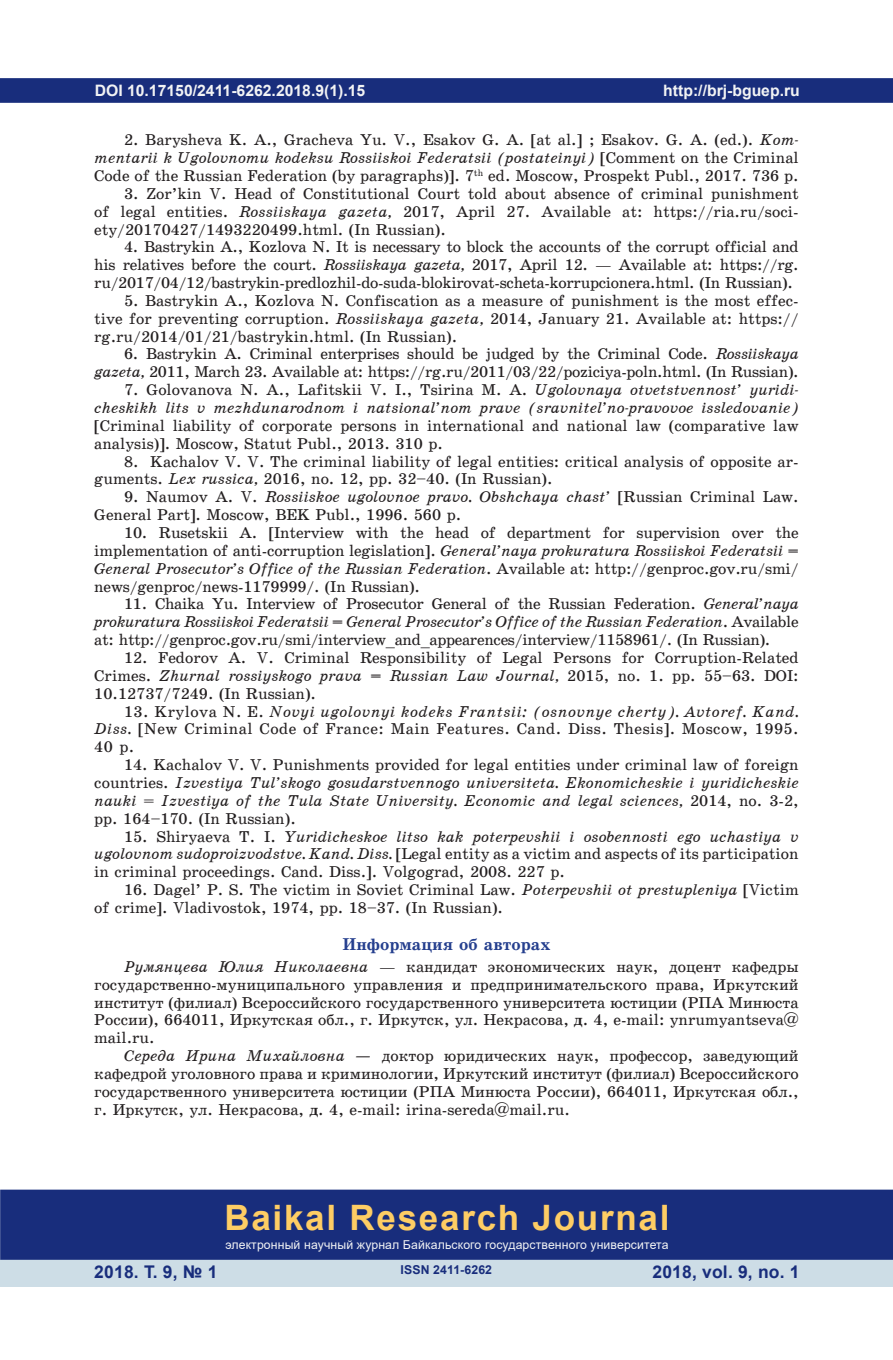
<style>
.page{position:relative;width:893px;height:1360px;background:#fff}
.page>*{position:absolute;margin:0;border:0;box-sizing:border-box;transform-origin:0 0}
.t1{font:700 35px "Arial";letter-spacing:.05em;color:#fecd64}
.t2{font:700 17.5px "Arial";letter-spacing:.01em;color:#182d7c}
.t3{font:17.15px "School Book C Bold";color:#253f8e}
.t4{font:15.75px/17.8px "School Book C";color:#231f20;text-align:justify}
.t5{font:15.75px/17.8px "School Book C Italic";color:#231f20}
.t6{font:15.75px/17.8px "School Book C";letter-spacing:-.02em;color:#231f20;text-align:right}
.t7{font:15.75px "School Book C Italic";letter-spacing:-.02em;color:#231f20}
.t8{font:15.75px/17.8px "School Book C";letter-spacing:.03em;color:#231f20}
.t9{font:15.75px "School Book C Italic";letter-spacing:.03em;color:#231f20}
.t10{font:700 15.75px "Arial";color:#f2f3f4}
.t11{font:12.25px "Arial";letter-spacing:.01em;color:#f2f3f4}
.t12{font:700 12.25px "Arial";letter-spacing:.01em;color:#182d7c}
.s1{font-family:"School Book C Italic"}
.s2{font-family:"School Book C"}
.s3{font-family:"School Book C Bold"}
</style>
<div class="page">
<div style="left:1px;top:79px;width:891px;height:23px;background:#182d7c"></div>
<div style="left:0;top:78px;width:893px;height:25px;border:2px solid #182d7c"></div>
<div style="left:0;top:1258px;width:893px;height:28px;background:#cddde6"></div>
<div style="left:1px;top:1190px;width:891px;height:68px;background:#182d7c"></div>
<div style="left:0;top:1189px;width:893px;height:70px;border:2px solid #182d7c"></div>
<p class="t10" style="left:95px;top:79px;width:272px">DOI 10.17150/2411-6262.2018.9(1).15</p>
<p class="t4" style="left:124px;top:131px;width:676px">2. Barysheva K. A., Gracheva Yu. V., Esakov G. A. [at al.] ; Esakov. G. A. (ed.). <span class="s1">Kom-</span></p>
<p class="t5" style="left:94px;top:149px;width:706px">mentarii k Ugolovnomu kodeksu Rossiiskoi Federatsii (postateinyi) <span class="s2">[Comment on the Criminal</span></p>
<p class="t4" style="left:94px;top:167px;width:706px">Code of the Russian Federation (by paragraphs)]. 7<sup>th</sup> ed. Moscow, Prospekt Publ., 2017. 736 p.</p>
<p class="t4" style="left:94px;top:185px;width:706px;text-indent:30px">3. Zor’kin V. Head of Constitutional Court told about absence of criminal punishment of legal entities. <span class="s1">Rossiiskaya gazeta,</span> 2017, April 27. Available at: https://ria.ru/soci&shy;ety/20170427/1493220499.html. (In Russian).</p>
<p class="t4" style="left:94px;top:238px;width:706px;text-indent:30px">4. Bastrykin A., Kozlova N. It is necessary to block the accounts of the corrupt official and his relatives before the court. <span class="s1">Rossiiskaya gazeta,</span> 2017, April 12. — Available at: https://rg. ru/2017/04/12/bastrykin-predlozhil-do-suda-blokirovat-scheta-korrupcionera.html. (In Russian).</p>
<p class="t4" style="left:94px;top:292px;width:706px;text-indent:30px">5. Bastrykin A., Kozlova N. Confiscation as a measure of punishment is the most effec&shy;tive for preventing corruption. <span class="s1">Rossiiskaya gazeta,</span> 2014, January 21. Available at: https:// rg.ru/2014/01/21/bastrykin.html. (In Russian).</p>
<p class="t6" style="left:94px;top:345px;width:706px">6. Bastrykin A. Criminal enterprises should be judged by the Criminal Code. <span class="s1">Rossiiskaya gazeta,</span> 2011, March 23. Available at: https://rg.ru/2011/03/22/poziciya-poln.html. (In Russian).</p>
<p class="t4" style="left:124px;top:381px;width:676px">7. Golovanova N. A., Lafitskii V. I., Tsirina M. A. <span class="s1">Ugolovnaya otvetstvennost’ yuridi-</span></p>
<p class="t5" style="left:94px;top:399px;width:706px">cheskikh lits v mezhdunarodnom i natsional’nom prave (sravnitel’no-pravovoe issledovanie)</p>
<p class="t4" style="left:94px;top:417px;width:706px">[Criminal liability of corporate persons in international and national law (comparative law analysis)]. Moscow, Statut Publ., 2013. 310 p.</p>
<p class="t4" style="left:94px;top:452px;width:706px;text-indent:30px">8. Kachalov V. V. The criminal liability of legal entities: critical analysis of opposite ar&shy;guments. <span class="s1">Lex russica,</span> 2016, no. 12, pp. 32–40. (In Russian).</p>
<p class="t5" style="left:124px;top:488px;width:676px"><span class="s2">9. Naumov A. V.</span> Rossiiskoe ugolovnoe pravo. Obshchaya chast’ <span class="s2">[Russian Criminal Law.</span></p>
<p class="t4" style="left:94px;top:506px;width:368px">General Part]. Moscow, BEK Publ., 1996. 560 p.</p>
<p class="t4" style="left:94px;top:524px;width:706px;text-align:right">10. Rusetskii A. [Interview with the head of department for supervision over the implementation of anti-corruption legislation]. <span class="s1">General’naya prokuratura Rossiiskoi Federatsii =</span></p>
<p class="t5" style="left:94px;top:559px;width:706px">General Prosecutor’s Office of the Russian Federation<span class="s2">. Available at: http://genproc.gov.ru/smi/</span></p>
<p class="t4" style="left:94px;top:577px;width:327px">news/genproc/news-1179999/. (In Russian).</p>
<p class="t6" style="left:124px;top:595px;width:676px">11. Chaika Yu. Interview of Prosecutor General of the Russian Federation. <span class="s1">General’naya</span></p>
<p class="t7" style="left:94px;top:613px;width:706px">prokuratura Rossiiskoi Federatsii = General Prosecutor’s Office of the Russian Federation<span class="s2">. Available</span></p>
<p class="t6" style="left:94px;top:631px;width:678px">at: http://genproc.gov.ru/smi/interview_and_appearences/interview/1158961/. (In Russian).</p>
<p class="t4" style="left:124px;top:649px;width:676px">12. Fedorov A. V. Criminal Responsibility of Legal Persons for Corruption-Related</p>
<p class="t5" style="left:94px;top:666px;width:706px"><span class="s2">Crimes.</span> Zhurnal rossiyskogo prava = Russian Law Journal, <span class="s2">2015, no. 1. pp. 55–63. DOI:</span></p>
<p class="t4" style="left:94px;top:684px;width:223px">10.12737/7249. (In Russian).</p>
<p class="t9" style="left:124px;top:702px;width:676px"><span class="s2">13. Krylova N. E.</span> Novyi ugolovnyi kodeks Frantsii: (osnovnye cherty). Avtoref. Kand.</p>
<p class="t8" style="left:94px;top:720px;width:706px"><span class="s1">Diss.</span> [New Criminal Code of France: Main Features. Cand. Diss. Thesis]. Moscow, 1995.<br>40 p.</p>
<p class="t4" style="left:124px;top:756px;width:676px">14. Kachalov V. V. Punishments provided for legal entities under criminal law of foreign</p>
<p class="t5" style="left:94px;top:773px;width:706px"><span class="s2">countries.</span> Izvestiya Tul’skogo gosudarstvennogo universiteta. Ekonomicheskie i yuridicheskie nauki <span class="s2">=</span> Izvestiya of the Tula State University. Economic and legal sciences, <span class="s2">2014, no. 3-2,</span></p>
<p class="t4" style="left:94px;top:809px;width:203px">pp. 164–170. (In Russian).</p>
<p class="t5" style="left:124px;top:827px;width:676px"><span class="s2">15. Shiryaeva T. I.</span> Yuridicheskoe litso kak poterpevshii i osobennosti ego uchastiya v</p>
<p class="t4" style="left:94px;top:845px;width:706px"><span class="s1">ugolovnom sudoproizvodstve. Kand. Diss.</span> [Legal entity as a victim and aspects of its participation in criminal proceedings. Cand. Diss.]. Volgograd, 2008. 227 p.</p>
<p class="t4" style="left:94px;top:881px;width:706px;text-indent:30px">16. Dagel’ P. S. The victim in Soviet Criminal Law. <span class="s1">Poterpevshii ot prestupleniya</span> [Victim of crime]. Vladivostok, 1974, pp. 18–37. (In Russian).</p>
<p class="t3" style="left:342px;top:935px;width:210px">Информация об авторах</p>
<p class="t4" style="left:94px;top:957px;width:706px;text-indent:30px"><span class="s1">Румянцева Юлия Николаевна</span> — кандидат экономических наук, доцент кафедры государственно-муниципального управления и предпринимательского права, Иркутский институт (филиал) Всероссийского государственного университета юстиции (РПА Минюста России), 664011, Иркутская обл., г. Иркутск, ул. Некрасова, <span class="s3">д</span>. 4, e-mail: ynrumyantseva@ mail.ru.</p>
<p class="t4" style="left:94px;top:1046px;width:706px;text-indent:30px"><span class="s1">Середа Ирина Михайловна —</span> доктор юридических наук, профессор, заведующий кафедрой уголовного права и криминологии, Иркутский институт (филиал) Всероссийского государственного университета юстиции (РПА Минюста России), 664011, Иркутская обл., г. Иркутск, ул. Некрасова, <span class="s3">д</span>. 4, e-mail: irina-sereda@mail.ru.</p>
<p class="t10" style="left:663px;top:79px;width:138px">http://brj-bguep.ru</p>
<h1 class="t1" style="left:224px;top:1192px;width:447px">Baikal Research Journal</h1>
<p class="t11" style="left:225px;top:1236px;width:445px">электронный научный журнал Байкальского государственного университета</p>
<p class="t2" style="left:94px;top:1259px;width:125px">2018. Т. 9, № 1</p>
<p class="t2" style="left:652px;top:1259px;width:149px">2018, vol. 9, no. 1</p>
<p class="t12" style="left:401px;top:1261px;width:93px">ISSN 2411-6262</p>
</div>
